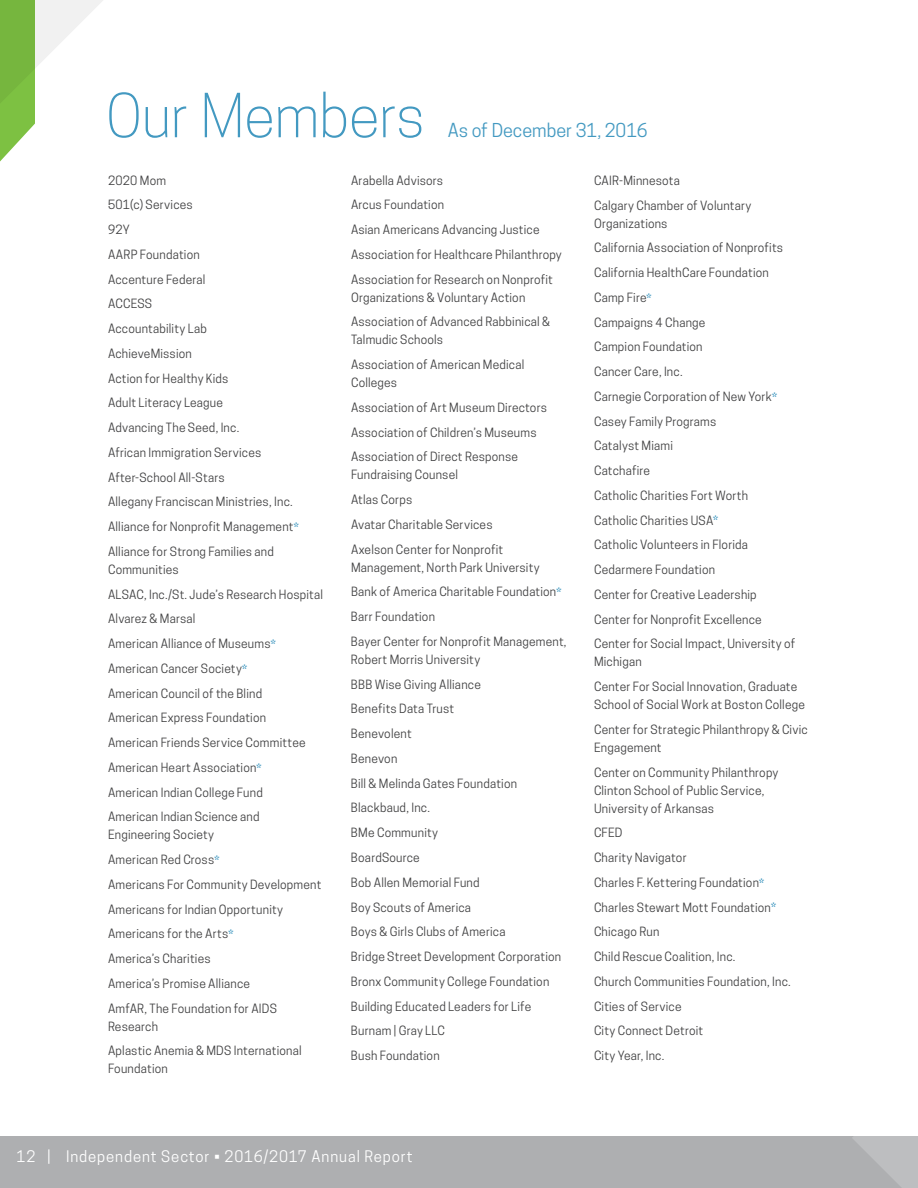
<style>
.page{position:relative;width:918px;height:1188px;background:#fff}
.page>*{position:absolute;margin:0;border:0;box-sizing:border-box;transform-origin:0 0}
.t1{font:300 57px "Cooper Hewitt";letter-spacing:-.005em;color:#4399c1}
.t2{font:18px "Cooper Hewitt";color:#4399c1}
.t3{font:15px "Cooper Hewitt";letter-spacing:.06em;color:#fff}
.t4{font:12px/24.8px "Cooper Hewitt";letter-spacing:.015em;color:#404041}
.s1{font-weight:700;color:#4399c1}
</style>
<div class="page">
<svg style="left:0;top:0;width:103px;height:162px"></svg>
<div style="left:0;top:1136px;width:918px;height:52px;background:#aeafb1"></div>
<svg style="left:852px;top:1136px;width:66px;height:52px"></svg>
<h1 class="t1" style="left:106px;top:83px;width:321px">Our Members</h1>
<h2 class="t2" style="left:448px;top:120px;width:201px">As of December 31, 2016</h2>
<p class="t4" style="left:108px;top:168px;width:192px">2020 Mom<br>501(c) Services<br>92Y<br>AARP Foundation<br>Accenture Federal<br>ACCESS<br>Accountability Lab<br>AchieveMission<br>Action for Healthy Kids<br>Adult Literacy League<br>Advancing The Seed, Inc.<br>African Immigration Services<br>After-School All-Stars<br>Allegany Franciscan Ministries, Inc.<br>Alliance for Nonprofit Management<span class="s1">*<br></span>Alliance for Strong Families and</p>
<p class="t4" style="left:108px;top:557px;width:217px">Communities<br>ALSAC, Inc./St. Jude’s Research Hospital<br>Alvarez &amp; Marsal<br>American Alliance of Museums<span class="s1">*<br></span>American Cancer Society<span class="s1">*<br></span>American Council of the Blind<br>American Express Foundation<br>American Friends Service Committee<br>American Heart Association<span class="s1">*<br></span>American Indian College Fund<br>American Indian Science and</p>
<p class="t4" style="left:108px;top:822px;width:215px">Engineering Society<br>American Red Cross<span class="s1">*<br></span>Americans For Community Development<br>Americans for Indian Opportunity<br>Americans for the Arts<span class="s1">*<br></span>America’s Charities<br>America’s Promise Alliance<br>AmfAR, The Foundation for AIDS</p>
<p class="t4" style="left:108px;top:1014px;width:195px">Research<br>Aplastic Anemia &amp; MDS International</p>
<p class="t4" style="left:108px;top:1057px;width:61px">Foundation</p>
<p class="t4" style="left:351px;top:168px;width:212px">Arabella Advisors<br>Arcus Foundation<br>Asian Americans Advancing Justice<br>Association for Healthcare Philanthropy<br>Association for Research on Nonprofit</p>
<p class="t4" style="left:351px;top:285px;width:201px">Organizations &amp; Voluntary Action<br>Association of Advanced Rabbinical &amp;</p>
<p class="t4" style="left:351px;top:328px;width:175px">Talmudic Schools<br>Association of American Medical</p>
<p class="t4" style="left:351px;top:370px;width:198px">Colleges<br>Association of Art Museum Directors<br>Association of Children’s Museums<br>Association of Direct Response</p>
<p class="t4" style="left:351px;top:463px;width:154px">Fundraising Counsel<br>Atlas Corps<br>Avatar Charitable Services<br>Axelson Center for Nonprofit</p>
<p class="t4" style="left:351px;top:555px;width:217px">Management, North Park University Bank of America Charitable Foundation<span class="s1">* </span>Barr Foundation<br>Bayer Center for Nonprofit Management,</p>
<p class="t4" style="left:351px;top:647px;width:212px">Robert Morris University<br>BBB Wise Giving Alliance<br>Benefits Data Trust<br>Benevolent<br>Benevon<br>Bill &amp; Melinda Gates Foundation<br>Blackbaud, Inc.<br>BMe Community<br>BoardSource<br>Bob Allen Memorial Fund<br>Boy Scouts of America<br>Boys &amp; Girls Clubs of America<br>Bridge Street Development Corporation<br>Bronx Community College Foundation<br>Building Educated Leaders for Life<br>Burnam | Gray LLC<br>Bush Foundation</p>
<p class="t4" style="left:594px;top:168px;width:159px">CAIR-Minnesota<br>Calgary Chamber of Voluntary</p>
<p class="t4" style="left:594px;top:211px;width:203px">Organizations<br>California Association of Nonprofits<br>California HealthCare Foundation<br>Camp Fire<span class="s1">*<br></span>Campaigns 4 Change<br>Campion Foundation<br>Cancer Care, Inc.<br>Carnegie Corporation of New York<span class="s1">*<br></span>Casey Family Programs<br>Catalyst Miami<br>Catchafire<br>Catholic Charities Fort Worth<br>Catholic Charities USA<span class="s1">*<br></span>Catholic Volunteers in Florida<br>Cedarmere Foundation<br>Center for Creative Leadership<br>Center for Nonprofit Excellence<br>Center for Social Impact, University of</p>
<p class="t4" style="left:594px;top:649px;width:205px">Michigan<br>Center For Social Innovation, Graduate</p>
<p class="t4" style="left:594px;top:692px;width:215px">School of Social Work at Boston College<br>Center for Strategic Philanthropy &amp; Civic</p>
<p class="t4" style="left:594px;top:735px;width:186px">Engagement<br>Center on Community Philanthropy</p>
<p class="t4" style="left:594px;top:781px;width:172px;line-height:18px">Clinton School of Public Service,<br>University of Arkansas</p>
<p class="t4" style="left:594px;top:821px;width:198px">CFED<br>Charity Navigator<br>Charles F. Kettering Foundation<span class="s1">*<br></span>Charles Stewart Mott Foundation<span class="s1">*<br></span>Chicago Run<br>Child Rescue Coalition, Inc.<br>Church Communities Foundation, Inc.<br>Cities of Service<br>City Connect Detroit<br>City Year, Inc.</p>
<p class="t3" style="left:16px;top:1147px;width:398px">12 | Independent Sector • 2016/2017 Annual Report</p>
</div>
